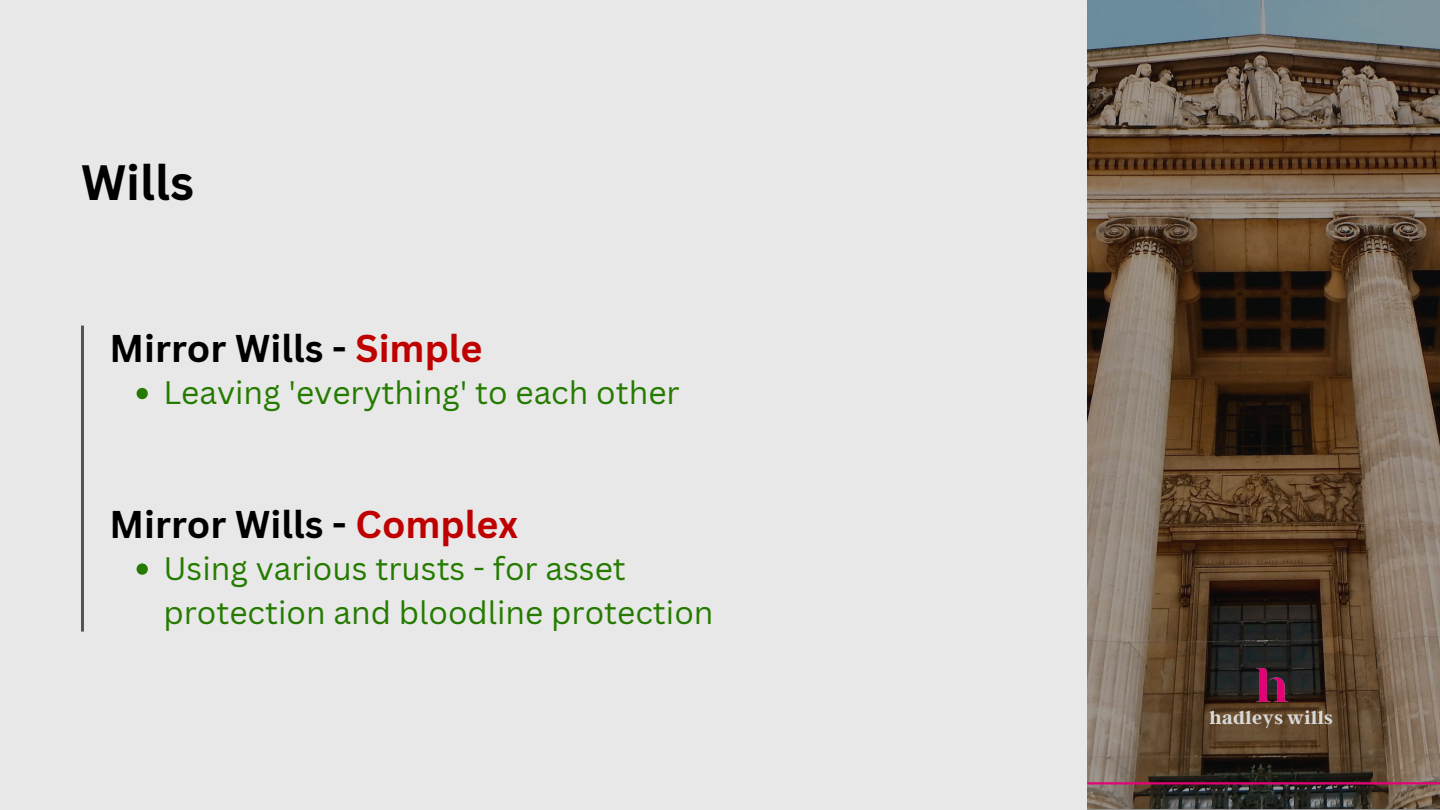
<style>
.page{position:relative;width:1440px;height:810px;background:#e8e8e8}
.page>*{position:absolute;margin:0;border:0;box-sizing:border-box;transform-origin:0 0}
.t1{font:700 48.3px "Canva Sans";color:#000}
.t2{font:700 37.6px "Canva Sans";color:#000}
.t3{font:31.6px/44.2px "Canva Sans";color:#257b00}
.t4{font:700 19.1px "Argent CF";letter-spacing:.02em;color:#d9d9d9}
.s1{color:#bf0000}
</style>
<div class="page">
<svg style="left:1087px;top:0;width:353px;height:810px;background:#635342"></svg>
<img style="left:1252px;top:667px;width:38px;height:39px">
<hr style="left:1087px;top:782px;width:353px;height:3px;background:#e30376">
<svg style="left:137px;top:388px;width:11px;height:11px"></svg>
<svg style="left:137px;top:563px;width:11px;height:12px"></svg>
<hr style="left:81px;top:326px;width:3px;height:306px;background:#545454">
<h1 class="t1" style="left:81px;top:148px;width:115px">Wills</h1>
<p class="t2" style="left:110px;top:322px;width:375px">Mirror Wills - <span class="s1">Simple</span></p>
<p class="t3" style="left:163px;top:370px;width:518px">Leaving 'everything' to each other</p>
<p class="t2" style="left:110px;top:498px;width:410px">Mirror Wills - <span class="s1">Complex</span></p>
<p class="t3" style="left:163px;top:546px;width:552px">Using various trusts - for asset protection and bloodline protection</p>
<p class="t4" style="left:1210px;top:706px;width:125px">hadleys wills</p>
</div>
